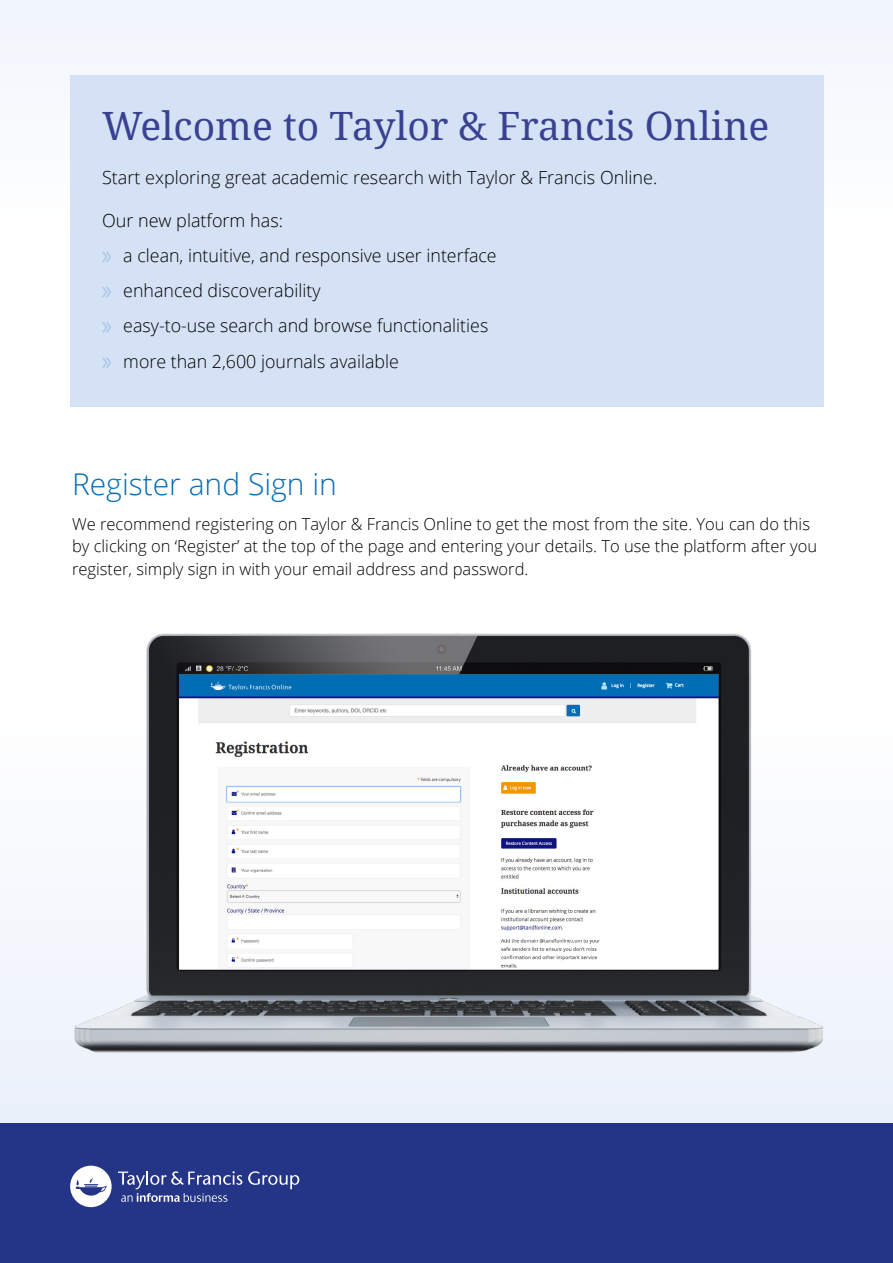
<style>
.page{position:relative;width:893px;height:1263px;background:#fff}
.page>*{position:absolute;margin:0;border:0;box-sizing:border-box;transform-origin:0 0}
.t1{font:39px "Droid Serif";color:#394290}
.t2{font:300 30px "Open Sans";color:#046eb5}
.t3{font:300 18px/35.2px "Open Sans";color:#000}
.t4{font:300 16.5px/22.5px "Open Sans";color:#000}
</style>
<div class="page">
<div style="left:0;top:0;width:893px;height:229px;background:#eff4fc"></div>
<div style="left:0;top:711px;width:893px;height:412px;background:#ebf1fb"></div>
<div style="left:0;top:1123px;width:893px;height:140px;background:#243487"></div>
<svg style="left:70px;top:1166px;width:42px;height:41px"></svg>
<svg style="left:248px;top:1171px;width:51px;height:18px"></svg>
<svg style="left:118px;top:1171px;width:124px;height:31px"></svg>
<img style="left:74px;top:633px;width:749px;height:421px">
<div style="left:70px;top:75px;width:754px;height:332px;background:#d5e2f5"></div>
<svg style="left:102px;top:252px;width:9px;height:10px"></svg>
<svg style="left:102px;top:287px;width:9px;height:10px"></svg>
<svg style="left:102px;top:322px;width:9px;height:10px"></svg>
<svg style="left:102px;top:358px;width:9px;height:10px"></svg>
<h1 class="t1" style="left:102px;top:99px;width:669px">Welcome to Taylor &amp; Francis Online</h1>
<p class="t3" style="left:102px;top:159px;width:557px">Start exploring great academic research with Taylor &amp; Francis Online.</p>
<p class="t3" style="left:123px;top:202px;width:375px;text-indent:-21px">Our new platform has:<br>a clean, intuitive, and responsive user interface enhanced discoverability<br>easy-to-use search and browse functionalities more than 2,600 journals available</p>
<h2 class="t2" style="left:72px;top:464px;width:266px">Register and Sign in</h2>
<p class="t4" style="left:72px;top:512px;width:747px">We recommend registering on Taylor &amp; Francis Online to get the most from the site. You can do this by clicking on ‘Register’ at the top of the page and entering your details. To use the platform after you register, simply sign in with your email address and password.</p>
</div>
